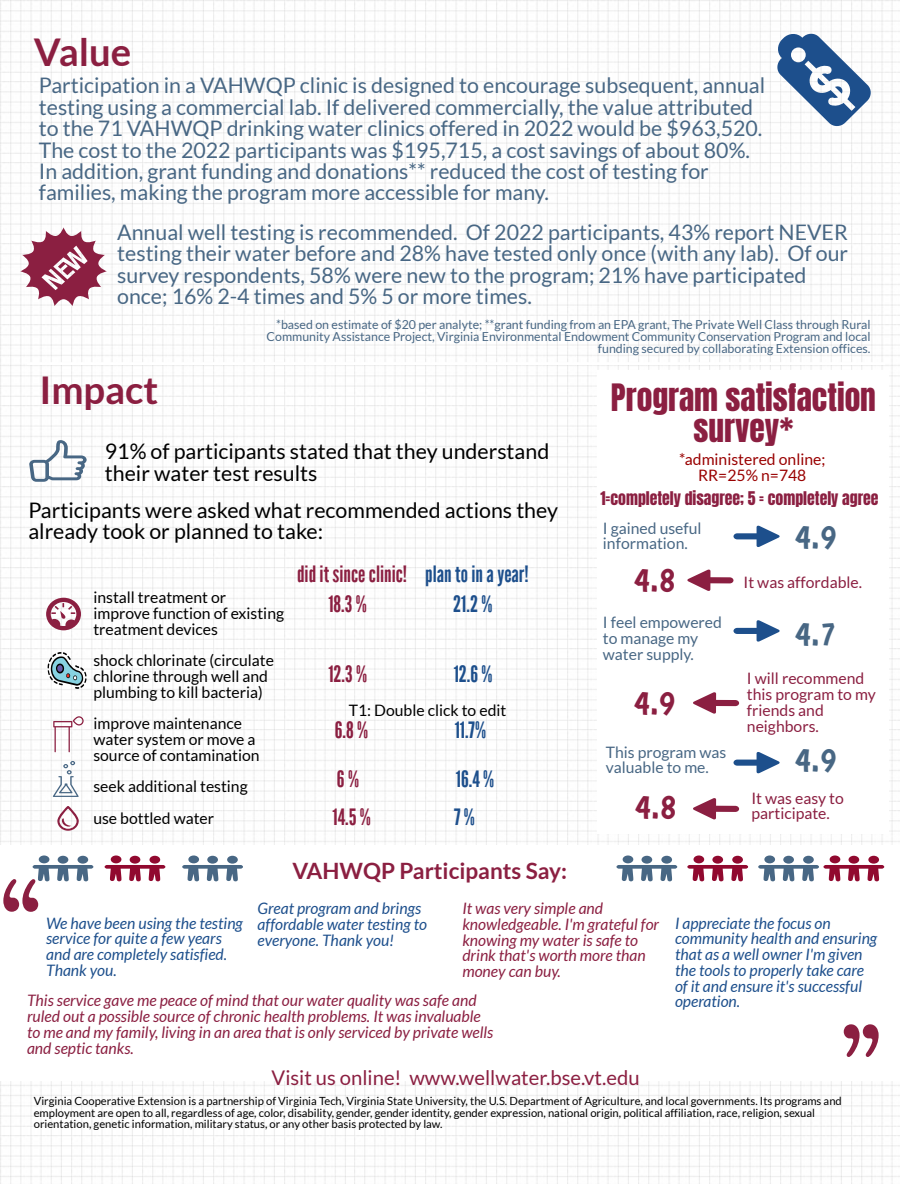
<style>
.page{position:relative;width:900px;height:1184px;background:#fff}
.page>*{position:absolute;margin:0;border:0;box-sizing:border-box;transform-origin:0 0}
.t1{font:700 38.25px "Lato";color:#8b1f41}
.t2{font:33.75px "Boogaloo";color:#486784}
.t3{font:33.75px "Boogaloo";color:#8b1f41}
.t4{font:31.5px/31.5px "Anton";color:#8b1f41;text-align:center}
.t5{font:22.5px "League Gothic";color:#8b1f41}
.t6{font:22.5px "League Gothic";color:#1d4f8c}
.t7{font:700 22.5px "Lato";color:#8b1f41}
.t8{font:21.3px/21.3px "Lato";color:#486784}
.t9{font:21.3px/21.3px "Lato";color:#000}
.t10{font:20.25px "Lato";color:#8b1f41}
.t11{font:italic 15.75px/15.8px "Lato";color:#8b1f41}
.t12{font:italic 15.75px/15.8px "Lato";color:#1d4f8c}
.t13{font:15.75px/15.8px "Lato";color:#000}
.t14{font:15.75px/15.8px "Lato";color:#486784}
.t15{font:15.75px/15.8px "Lato";color:#8b1f41}
.t16{font:15.75px "Anton";color:#8b1f41}
.t17{font:15.75px/15.8px "Lato";color:#900;text-align:center}
.t18{font:12.3px/12.3px "Lato";color:#486784;text-align:right}
.t19{font:11.25px/11.2px "Lato";color:#000}
</style>
<div class="page">
<div style="left:0;top:0;width:900px;height:1183px;background:linear-gradient(to right,#fafafa,#fbfbfb)"></div>
<div style="left:0;top:845px;width:900px;height:235px;background:#fff"></div>
<div style="left:597px;top:370px;width:292px;height:464px;background:#fff"></div>
<hr style="left:27px;top:362px;width:858px;height:3px;background:#fff">
<svg style="left:53px;top:716px;width:31px;height:36px"></svg>
<svg style="left:20px;top:227px;width:87px;height:79px"></svg>
<svg style="left:29px;top:440px;width:58px;height:42px"></svg>
<svg style="left:46px;top:651px;width:41px;height:37px"></svg>
<svg style="left:46px;top:597px;width:35px;height:33px"></svg>
<svg style="left:53px;top:760px;width:26px;height:37px"></svg>
<svg style="left:57px;top:805px;width:22px;height:25px"></svg>
<svg style="left:105px;top:855px;width:60px;height:26px"></svg>
<svg style="left:182px;top:855px;width:61px;height:26px"></svg>
<svg style="left:616px;top:855px;width:61px;height:26px"></svg>
<svg style="left:687px;top:855px;width:61px;height:26px"></svg>
<svg style="left:758px;top:855px;width:126px;height:26px"></svg>
<svg style="left:776px;top:33px;width:96px;height:94px"></svg>
<svg style="left:734px;top:525px;width:46px;height:22px"></svg>
<svg style="left:734px;top:752px;width:46px;height:21px"></svg>
<svg style="left:734px;top:620px;width:46px;height:22px"></svg>
<svg style="left:693px;top:798px;width:46px;height:22px"></svg>
<svg style="left:687px;top:569px;width:47px;height:22px"></svg>
<svg style="left:693px;top:692px;width:46px;height:22px"></svg>
<svg style="left:844px;top:1024px;width:35px;height:32px"></svg>
<svg style="left:3px;top:855px;width:90px;height:56px"></svg>
<p class="t1" style="left:34px;top:29px;width:99px">Value</p>
<p class="t8" style="left:39px;top:74px;width:728px">Participation in a VAHWQP clinic is designed to encourage subsequent, annual testing using a commercial lab. If delivered commercially, the value attributed to the 71 VAHWQP drinking water clinics offered in 2022 would be $963,520.<br>The cost to the 2022 participants was $195,715, a cost savings of about 80%.<br>In addition, grant funding and donations** reduced the cost of testing for families, making the program more accessible for many.</p>
<p class="t8" style="left:117px;top:221px;width:732px">Annual well testing is recommended. Of 2022 participants, 43% report NEVER testing their water before and 28% have tested only once (with any lab). Of our survey respondents, 58% were new to the program; 21% have participated once; 16% 2-4 times and 5% 5 or more times.</p>
<p class="t18" style="left:267px;top:318px;width:605px">*based on estimate of $20 per analyte; **grant funding from an EPA grant, The Private Well Class through Rural<br>Community Assistance Project, Virginia Environmental Endowment Community Conservation Program and local funding secured by collaborating Extension offices.</p>
<p class="t1" style="left:39px;top:366px;width:120px">Impact</p>
<p class="t9" style="left:105px;top:440px;width:446px">91% of participants stated that they understand their water test results</p>
<p class="t9" style="left:28px;top:499px;width:531px">Participants were asked what recommended actions they already took or planned to take:</p>
<p class="t13" style="left:93px;top:589px;width:192px">install treatment or improve function of existing treatment devices</p>
<p class="t13" style="left:93px;top:652px;width:182px">shock chlorinate (circulate chlorine through well and plumbing to kill bacteria)</p>
<p class="t13" style="left:93px;top:715px;width:168px">improve maintenance water system or move a source of contamination</p>
<p class="t13" style="left:93px;top:770px;width:156px;line-height:31.5px">seek additional testing use bottled water</p>
<p class="t5" style="left:297px;top:561px;width:111px">did it since clinic!</p>
<p class="t6" style="left:425px;top:561px;width:105px">plan to in a year!</p>
<p class="t5" style="left:328px;top:591px;width:40px">18.3 %</p>
<p class="t6" style="left:453px;top:591px;width:41px">21.2 %</p>
<p class="t5" style="left:328px;top:661px;width:40px">12.3 %</p>
<p class="t6" style="left:454px;top:661px;width:40px">12.6 %</p>
<p class="t5" style="left:335px;top:717px;width:35px">6.8 %</p>
<p class="t6" style="left:455px;top:717px;width:33px">11.7%</p>
<p class="t5" style="left:337px;top:765px;width:24px">6 %</p>
<p class="t6" style="left:456px;top:765px;width:40px">16.4 %</p>
<p class="t5" style="left:333px;top:804px;width:40px">14.5 %</p>
<p class="t6" style="left:454px;top:804px;width:22px">7 %</p>
<p class="t7" style="left:292px;top:856px;width:276px">VAHWQP Participants Say:</p>
<p class="t13" style="left:349px;top:702px;width:159px">T1: Double click to edit</p>
<p class="t4" style="left:611px;top:382px;width:267px">Program satisfaction survey*</p>
<p class="t17" style="left:679px;top:451px;width:148px">*administered online;<br>RR=25% n=748</p>
<p class="t16" style="left:600px;top:487px;width:280px">1=completely disagree; 5 = completely agree</p>
<p class="t14" style="left:603px;top:519px;width:100px">I gained useful information.</p>
<p class="t3" style="left:634px;top:559px;width:43px">4.8</p>
<p class="t14" style="left:603px;top:614px;width:121px">I feel empowered to manage my water supply.</p>
<p class="t3" style="left:634px;top:681px;width:43px">4.9</p>
<p class="t14" style="left:606px;top:743px;width:122px">This program was valuable to me.</p>
<p class="t3" style="left:635px;top:786px;width:43px">4.8</p>
<p class="t2" style="left:795px;top:516px;width:43px">4.9</p>
<p class="t15" style="left:744px;top:573px;width:120px">It was affordable.</p>
<p class="t2" style="left:795px;top:613px;width:43px">4.7</p>
<p class="t15" style="left:747px;top:670px;width:130px">I will recommend this program to my friends and neighbors.</p>
<p class="t2" style="left:795px;top:739px;width:43px">4.9</p>
<p class="t15" style="left:751px;top:789px;width:94px">It was easy to</p>
<p class="t15" style="left:751px;top:805px;width:80px">participate.</p>
<p class="t12" style="left:258px;top:900px;width:171px">Great program and brings affordable water testing to everyone. Thank you!</p>
<p class="t11" style="left:462px;top:900px;width:198px">It was very simple and knowledgeable. I'm grateful for knowing my water is safe to drink that's worth more than money can buy.</p>
<p class="t12" style="left:46px;top:914px;width:198px">We have been using the testing service for quite a few years and are completely satisfied.<br>Thank you.</p>
<p class="t11" style="left:27px;top:992px;width:468px">This service gave me peace of mind that our water quality was safe and ruled out a possible source of chronic health problems. It was invaluable to me and my family, living in an area that is only serviced by private wells and septic tanks.</p>
<p class="t10" style="left:272px;top:1065px;width:370px">Visit us online! www.wellwater.bse.vt.edu</p>
<p class="t12" style="left:675px;top:914px;width:204px">I appreciate the focus on community health and ensuring that as a well owner I'm given the tools to properly take care of it and ensure it's successful operation.</p>
<p class="t19" style="left:34px;top:1095px;width:810px">Virginia Cooperative Extension is a partnership of Virginia Tech, Virginia State University, the U.S. Department of Agriculture, and local governments. Its programs and employment are open to all, regardless of age, color, disability, gender, gender identity, gender expression, national origin, political affiliation, race, religion, sexual orientation, genetic information, military status, or any other basis protected by law.</p>
</div>
